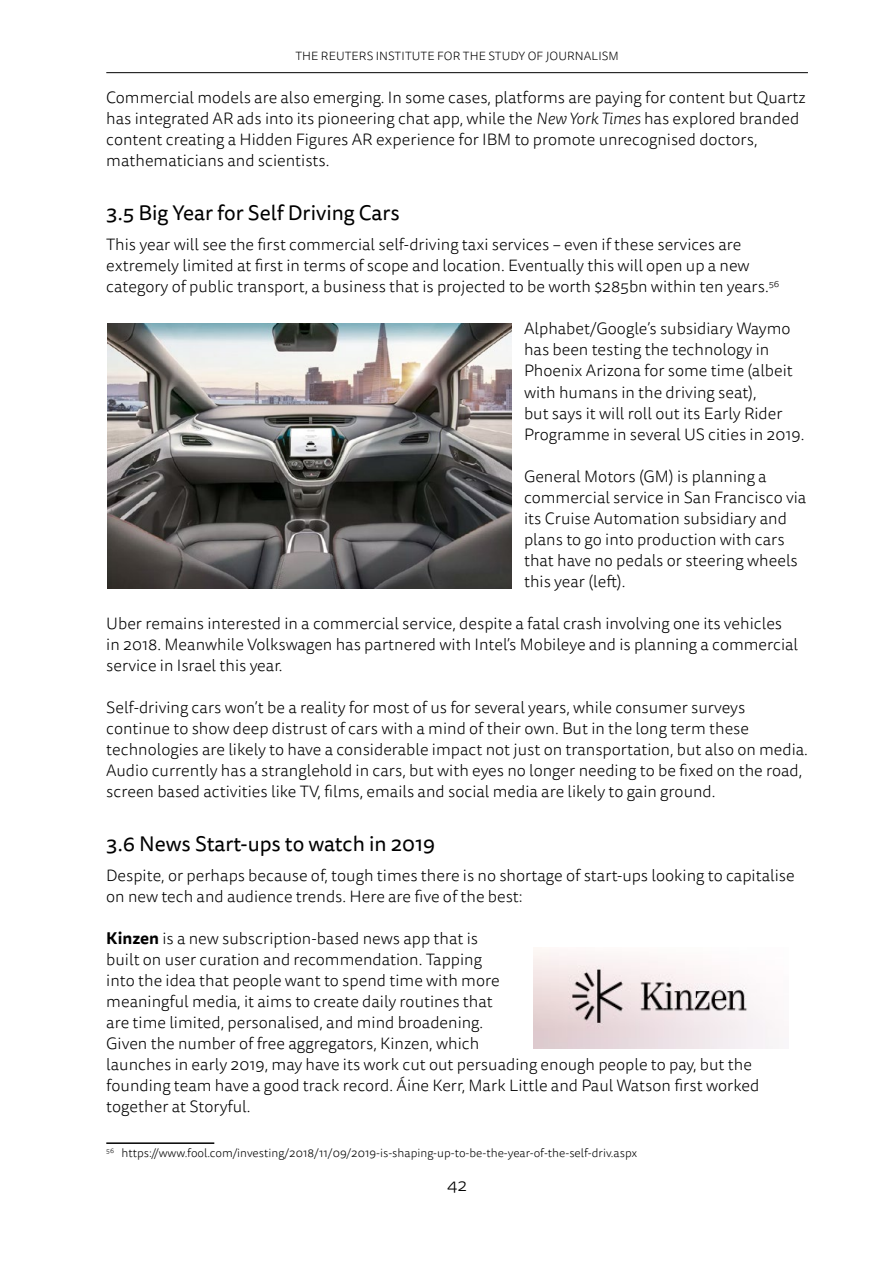
<style>
.page{position:relative;width:893px;height:1263px;background:#fff}
.page>*{position:absolute;margin:0;border:0;box-sizing:border-box;transform-origin:0 0}
.t1{font:21px "Tisa Sans Pro";color:#000}
.t2{font:300 18px "Tisa Sans Pro";color:#000}
.t3{font:300 16.5px/21px "Tisa Sans Pro";color:#000}
.t4{font:300 12px "Tisa Sans Pro";letter-spacing:.01em;color:#000}
.s1{font-style:italic}
.s2{font-weight:700}
</style>
<div class="page">
<hr style="left:106px;top:72px;width:702px;height:1px;background:#000">
<hr style="left:106px;top:1142px;width:108px;height:2px;background:#000">
<img style="left:107px;top:323px;width:404px;height:265px">
<img style="left:533px;top:950px;width:240px;height:98px">
<p class="t4" style="left:295px;top:48px;width:325px">THE REUTERS INSTITUTE FOR THE STUDY OF JOURNALISM</p>
<p class="t3" style="left:106px;top:88px;width:701px">Commercial models are also emerging. In some cases, platforms are paying for content but Quartz has integrated AR ads into its pioneering chat app, while the <span class="s1">New York Times</span> has explored branded content creating a Hidden Figures AR experience for IBM to promote unrecognised doctors, mathematicians and scientists.</p>
<p class="t1" style="left:106px;top:199px;width:295px">3.5 Big Year for Self Driving Cars</p>
<p class="t3" style="left:106px;top:235px;width:675px">This year will see the first commercial self-driving taxi services – even if these services are extremely limited at first in terms of scope and location. Eventually this will open up a new category of public transport, a business that is projected to be worth $285bn within ten years.<sup>56</sup></p>
<p class="t3" style="left:524px;top:319px;width:282px">Alphabet/Google’s subsidiary Waymo has been testing the technology in Phoenix Arizona for some time (albeit with humans in the driving seat),<br>but says it will roll out its Early Rider Programme in several US cities in 2019.</p>
<p class="t3" style="left:524px;top:466px;width:284px">General Motors (GM) is planning a commercial service in San Francisco via its Cruise Automation subsidiary and plans to go into production with cars that have no pedals or steering wheels this year (left).</p>
<p class="t3" style="left:106px;top:613px;width:693px">Uber remains interested in a commercial service, despite a fatal crash involving one its vehicles in 2018. Meanwhile Volkswagen has partnered with Intel’s Mobileye and is planning a commercial service in Israel this year.</p>
<p class="t3" style="left:106px;top:697px;width:703px">Self-driving cars won’t be a reality for most of us for several years, while consumer surveys continue to show deep distrust of cars with a mind of their own. But in the long term these technologies are likely to have a considerable impact not just on transportation, but also on media.<br>Audio currently has a stranglehold in cars, but with eyes no longer needing to be fixed on the road, screen based activities like TV, films, emails and social media are likely to gain ground.</p>
<p class="t1" style="left:106px;top:829px;width:330px">3.6 News Start-ups to watch in 2019</p>
<p class="t3" style="left:106px;top:865px;width:690px">Despite, or perhaps because of, tough times there is no shortage of start-ups looking to capitalise on new tech and audience trends. Here are five of the best:</p>
<p class="t3" style="left:106px;top:928px;width:654px"><span class="s2">Kinzen</span> is a new subscription-based news app that is<br>built on user curation and recommendation. Tapping<br>into the idea that people want to spend time with more<br>meaningful media, it aims to create daily routines that<br>are time limited, personalised, and mind broadening.<br>Given the number of free aggregators, Kinzen, which<br>launches in early 2019, may have its work cut out persuading enough people to pay, but the founding team have a good track record. Áine Kerr, Mark Little and Paul Watson first worked together at Storyful.</p>
<p class="t4" style="left:106px;top:1145px;width:532px"><sup>56</sup> https://www.fool.com/investing/2018/11/09/2019-is-shaping-up-to-be-the-year-of-the-self-driv.aspx</p>
<p class="t2" style="left:447px;top:1173px;width:22px">42</p>
</div>
